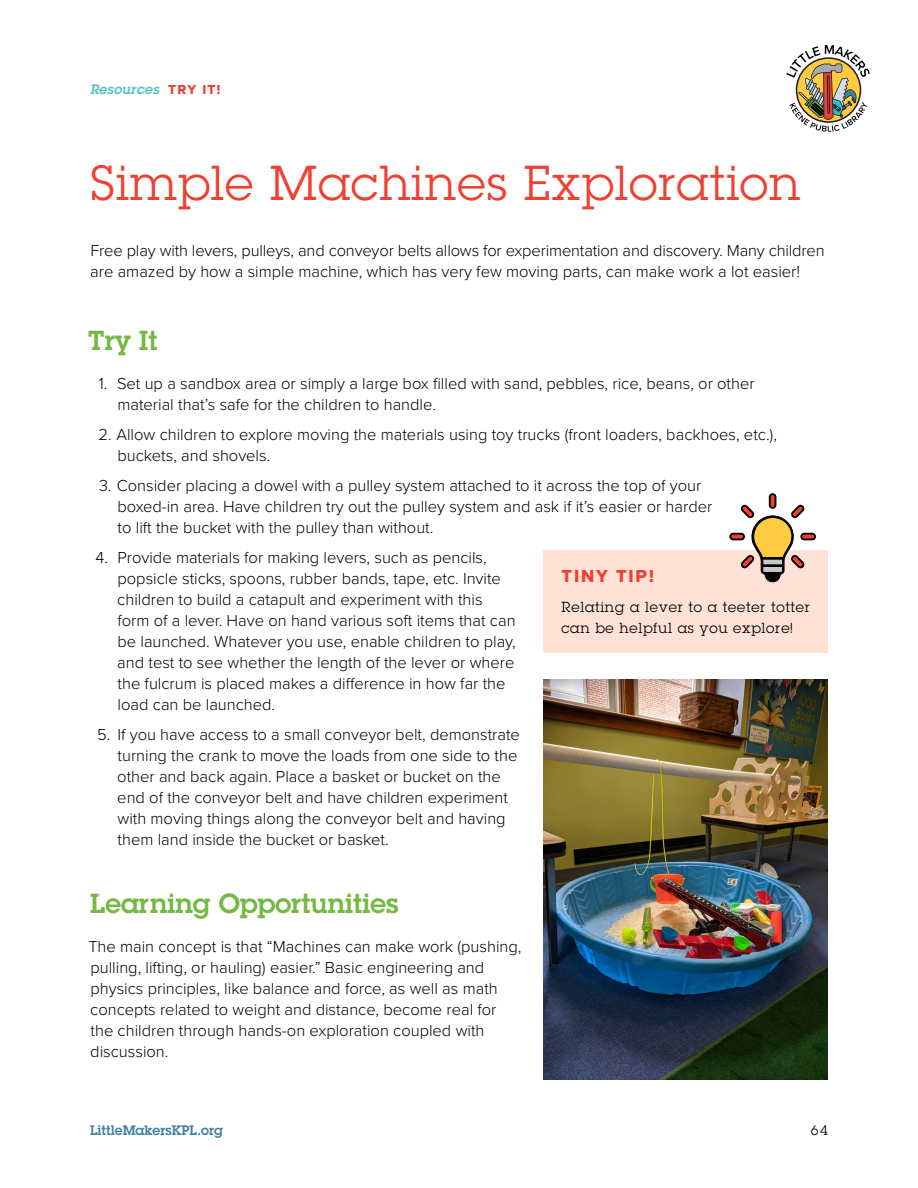
<style>
.page{position:relative;width:918px;height:1188px;background:#fff}
.page>*{position:absolute;margin:0;border:0;box-sizing:border-box;transform-origin:0 0}
.t1{font:48px "Lubalin Graph";letter-spacing:.025em;color:#ef4132}
.t2{font:600 27px "Lubalin Graph";color:#74b944}
.micro_title_tiny_tip{font:18px "Proxima Nova Extrabld";letter-spacing:.1em;color:#ef4132}
.activity_body{font:300 16.5px/21px "Proxima Nova";color:#000}
.micro_text{font:14.25px/21px "Lubalin Graph";letter-spacing:.05em;color:#000}
.t3{font:600 13.5px "Lubalin Graph";color:#3f82a1}
.t4{font:italic 600 13.5px "Lubalin Graph";letter-spacing:.025em;color:#53c3c0}
.t5{font:13.5px "Lubalin Graph";color:#000}
.s1{font-family:"Proxima Nova Extrabld";font-weight:400;font-style:normal;color:#ef4132}
</style>
<div class="page">
<svg style="left:786px;top:45px;width:84px;height:87px"></svg>
<img style="left:544px;top:680px;width:284px;height:400px">
<div style="left:544px;top:550px;width:284px;height:102px;background:#fde2d5"></div>
<svg style="left:729px;top:493px;width:87px;height:89px"></svg>
<p class="t4" style="left:90px;top:80px;width:132px">Resources <span class="s1">TRY IT!</span></p>
<p class="t1" style="left:91px;top:153px;width:711px">Simple Machines Exploration</p>
<p class="activity_body" style="left:90px;top:239px;width:736px">Free play with levers, pulleys, and conveyor belts allows for experimentation and discovery. Many children are amazed by how a simple machine, which has very few moving parts, can make work a lot easier!</p>
<h1 class="t2" style="left:88px;top:322px;width:71px">Try It</h1>
<p class="activity_body" style="left:117px;top:372px;width:639px;text-indent:-19px">1. Set up a sandbox area or simply a large box filled with sand, pebbles, rice, beans, or other material that’s safe for the children to handle.</p>
<p class="activity_body" style="left:117px;top:423px;width:661px;text-indent:-19px">2. Allow children to explore moving the materials using toy trucks (front loaders, backhoes, etc.), buckets, and shovels.</p>
<p class="activity_body" style="left:117px;top:474px;width:596px;text-indent:-18px">3. Consider placing a dowel with a pulley system attached to it across the top of your boxed-in area. Have children try out the pulley system and ask if it’s easier or harder to lift the bucket with the pulley than without.</p>
<p class="activity_body" style="left:117px;top:546px;width:400px;text-indent:-22px">4. Provide materials for making levers, such as pencils, popsicle sticks, spoons, rubber bands, tape, etc. Invite children to build a catapult and experiment with this form of a lever. Have on hand various soft items that can be launched. Whatever you use, enable children to play, and test to see whether the length of the lever or where the fulcrum is placed makes a difference in how far the load can be launched.</p>
<p class="activity_body" style="left:117px;top:723px;width:404px;text-indent:-20px">5. If you have access to a small conveyor belt, demonstrate turning the crank to move the loads from one side to the other and back again. Place a basket or bucket on the end of the conveyor belt and have children experiment with moving things along the conveyor belt and having them land inside the bucket or basket.</p>
<p class="micro_title_tiny_tip" style="left:562px;top:563px;width:94px">TINY TIP!</p>
<p class="micro_text" style="left:562px;top:597px;width:250px">Relating a lever to a teeter totter can be helpful as you explore!</p>
<h1 class="t2" style="left:90px;top:886px;width:310px">Learning Opportunities</h1>
<p class="activity_body" style="left:88px;top:935px;width:435px">The main concept is that “Machines can make work (pushing, pulling, lifting, or hauling) easier.” Basic engineering and physics principles, like balance and force, as well as math concepts related to weight and distance, become real for<br>the children through hands-on exploration coupled with discussion.</p>
<p class="t3" style="left:90px;top:1121px;width:135px">LittleMakersKPL.org</p>
<p class="t5" style="left:811px;top:1122px;width:19px">64</p>
</div>
